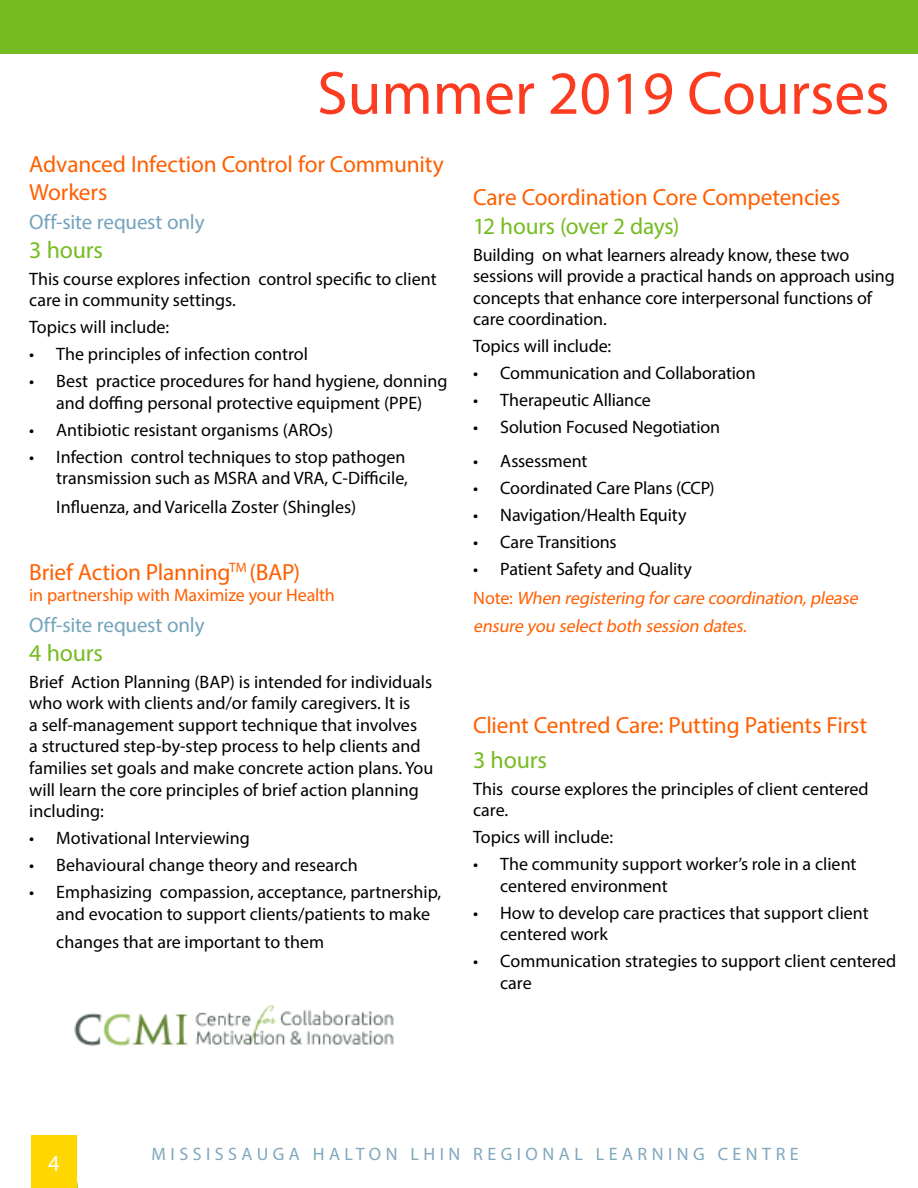
<style>
.page{position:relative;width:918px;height:1188px;background:#fff}
.page>*{position:absolute;margin:0;border:0;box-sizing:border-box;transform-origin:0 0}
.t1{font:61.5px "Myriad Pro";color:#fc3c20}
.t2{font:24px "Myriad Pro";letter-spacing:-.01em;color:#76bc21}
.t3{font:23.4px/28px "Myriad Pro";letter-spacing:-.01em;color:#ff5f00}
.t4{font:23.4px "Myriad Pro";letter-spacing:-.01em;color:#76bc21}
.t5{font:22.5px "Myriad Pro";color:#fff}
.t6{font:21px "Myriad Pro";letter-spacing:-.01em;color:#74a4bc}
.t7{font:18px/21.6px "Myriad Pro";color:#000}
.t8{font:italic 18px/28.8px "Myriad Pro";color:#ff5f00}
.t9{font:18px "Myriad Pro";letter-spacing:.25em;color:#80a7bd}
.t10{font:18px "Myriad Pro";letter-spacing:-.01em;color:#ff5f00}
.s1{font-style:normal;color:#000}
.s2{font-style:normal}
</style>
<div class="page">
<svg style="left:76px;top:1135px;width:2px;height:53px"></svg>
<div style="left:31px;top:1135px;width:45px;height:53px;background:#ffd600"></div>
<img style="left:74px;top:1005px;width:320px;height:40px">
<div style="left:0;top:0;width:918px;height:54px;background:#76bc21"></div>
<h1 class="t1" style="left:317px;top:55px;width:574px">Summer 2019 Courses</h1>
<p class="t3" style="left:29px;top:150px;width:416px">Advanced Infection Control for Community<br>Workers</p>
<p class="t6" style="left:29px;top:209px;width:177px">Off-site request only</p>
<h2 class="t2" style="left:29px;top:235px;width:75px">3 hours</h2>
<p class="t7" style="left:29px;top:268px;width:409px">This course explores infection control specific to client care in community settings.</p>
<p class="t7" style="left:29px;top:316px;width:142px">Topics will include:</p>
<p class="t7" style="left:29px;top:343px;width:280px">• The principles of infection control</p>
<p class="t7" style="left:29px;top:370px;width:420px;text-align:center">• Best practice procedures for hand hygiene, donning and doffing personal protective equipment (PPE)</p>
<p class="t7" style="left:29px;top:419px;width:305px">• Antibiotic resistant organisms (AROs)</p>
<p class="t7" style="left:29px;top:446px;width:380px;text-align:right">• Infection control techniques to stop pathogen transmission such as MSRA and VRA, C-Difficile,</p>
<p class="t7" style="left:56px;top:495px;width:302px">Influenza, and Varicella Zoster (Shingles)</p>
<p class="t3" style="left:29px;top:557px;width:273px">Brief Action Planning<sup>TM</sup> (BAP)</p>
<p class="t10" style="left:29px;top:584px;width:307px">in partnership with Maximize your Health</p>
<p class="t6" style="left:29px;top:612px;width:177px">Off-site request only</p>
<h2 class="t2" style="left:29px;top:638px;width:75px">4 hours</h2>
<p class="t7" style="left:29px;top:670px;width:406px">Brief Action Planning (BAP) is intended for individuals who work with clients and/or family caregivers. It is<br>a self-management support technique that involves<br>a structured step-by-step process to help clients and families set goals and make concrete action plans. You will learn the core principles of brief action planning including:</p>
<p class="t7" style="left:29px;top:827px;width:222px">• Motivational Interviewing</p>
<p class="t7" style="left:29px;top:854px;width:330px">• Behavioural change theory and research</p>
<p class="t7" style="left:56px;top:881px;width:387px;text-indent:-27px">• Emphasizing compassion, acceptance, partnership, and evocation to support clients/patients to make</p>
<p class="t7" style="left:56px;top:931px;width:269px">changes that are important to them</p>
<p class="t3" style="left:473px;top:183px;width:369px">Care Coordination Core Competencies</p>
<p class="t4" style="left:473px;top:211px;width:208px">12 hours (over 2 days)</p>
<p class="t7" style="left:473px;top:243px;width:423px">Building on what learners already know, these two sessions will provide a practical hands on approach using concepts that enhance core interpersonal functions of care coordination.</p>
<p class="t7" style="left:473px;top:335px;width:139px">Topics will include:</p>
<p class="t7" style="left:473px;top:362px;width:284px">• Communication and Collaboration</p>
<p class="t7" style="left:473px;top:389px;width:179px">• Therapeutic Alliance</p>
<p class="t7" style="left:473px;top:416px;width:249px">• Solution Focused Negotiation</p>
<p class="t7" style="left:473px;top:450px;width:116px">• Assessment</p>
<p class="t7" style="left:473px;top:477px;width:243px">• Coordinated Care Plans (CCP)</p>
<p class="t7" style="left:473px;top:504px;width:215px">• Navigation/Health Equity</p>
<p class="t7" style="left:473px;top:531px;width:145px">• Care Transitions</p>
<p class="t8" style="left:473px;top:554px;width:390px"><span class="s1">• Patient Safety and Quality<br></span><span class="s2">N o t e :</span> When registering forcare coordination,please ensure you selectboth session dates.</p>
<p class="t3" style="left:473px;top:711px;width:396px">Client Centred Care: Putting Patients First</p>
<h2 class="t2" style="left:473px;top:745px;width:75px">3 hours</h2>
<p class="t7" style="left:473px;top:778px;width:397px">This course explores the principles of client centered care.</p>
<p class="t7" style="left:473px;top:826px;width:142px">Topics will include:</p>
<p class="t7" style="left:500px;top:853px;width:358px;text-indent:-27px">• The community support worker’s role in a client centered environment</p>
<p class="t7" style="left:500px;top:902px;width:370px;text-indent:-27px">• How to develop care practices that support client centered work</p>
<p class="t7" style="left:500px;top:950px;width:398px;text-indent:-27px">• Communication strategies to support client centered care</p>
<p class="t5" style="left:48px;top:1149px;width:13px">4</p>
<p class="t9" style="left:152px;top:1143px;width:649px">MISSISSAUGA HALTON LHIN REGIONAL LEARNING CENTRE</p>
</div>
